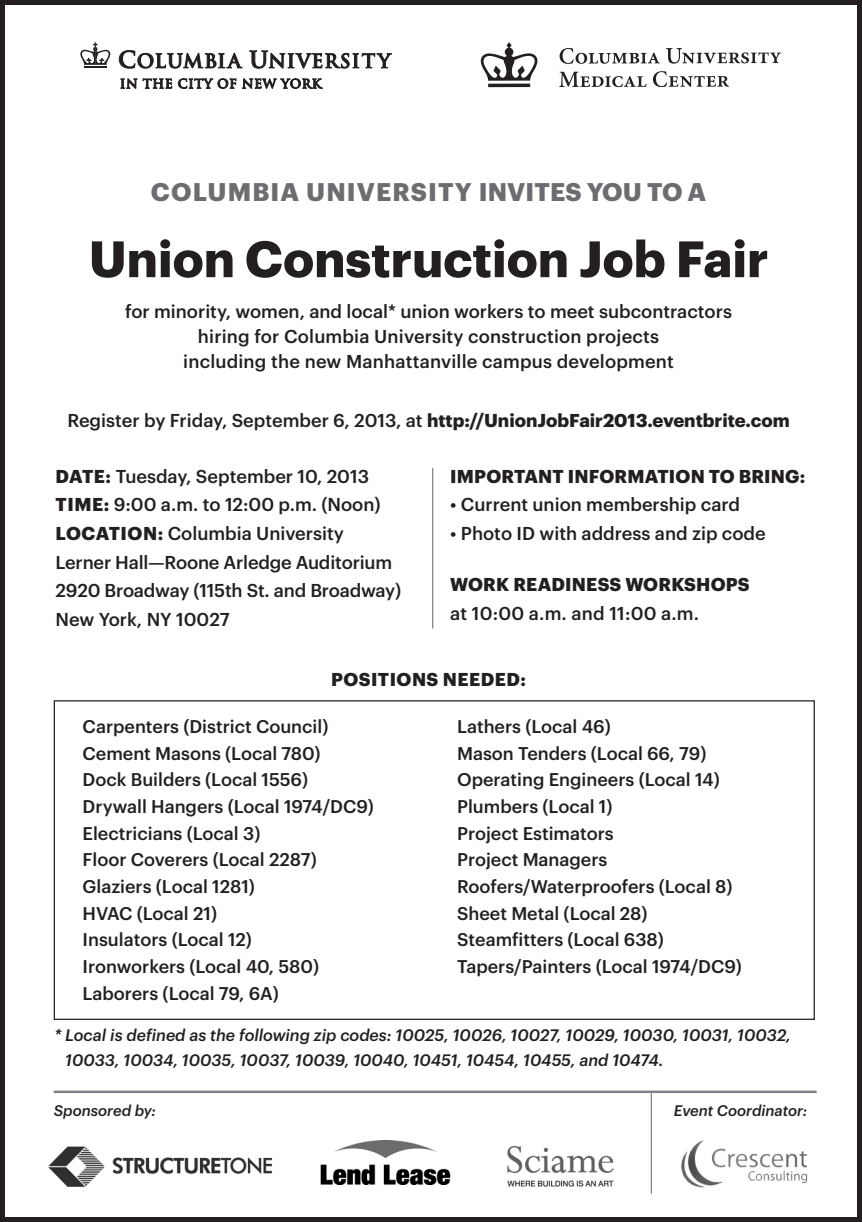
<style>
.page{position:relative;width:862px;height:1222px;background:#fff}
.page>*{position:absolute;margin:0;border:0;box-sizing:border-box;transform-origin:0 0}
.t1{font:700 50px "Graphik";color:#231f20}
.t2{font:700 25px "Graphik";letter-spacing:.045em;color:#6c6d70}
.t3{font:500 18.25px/25px "Graphik";color:#231f20;text-align:center}
.t4{font:700 18.25px "Graphik";color:#231f20}
.t5{font:700 18.25px "Graphik";letter-spacing:.025em;color:#231f20}
.t6{font:500 18px "Graphik";color:#231f20}
.t7{font:italic 500 16.25px/25px "Graphik";color:#231f20}
.t8{font:italic 500 15px "Graphik";color:#231f20}
.s1{font-weight:500}
.s2{font-weight:700}
</style>
<div class="page">
<div style="left:0;top:0;width:861px;height:1221px;border:5px solid #231f20"></div>
<svg style="left:119px;top:50px;width:273px;height:39px"></svg>
<svg style="left:80px;top:42px;width:31px;height:26px"></svg>
<hr style="left:432px;top:468px;width:1px;height:160px;background:#808285">
<hr style="left:54px;top:1090px;width:762px;height:2px;background:#808285">
<hr style="left:650px;top:1092px;width:1px;height:101px;background:#808285">
<svg style="left:559px;top:48px;width:100px;height:16px"></svg>
<svg style="left:666px;top:48px;width:114px;height:16px"></svg>
<svg style="left:559px;top:72px;width:87px;height:15px"></svg>
<svg style="left:652px;top:71px;width:76px;height:16px"></svg>
<hr style="left:488px;top:84px;width:42px;height:3px;background:#231f20">
<svg style="left:480px;top:42px;width:58px;height:39px"></svg>
<img style="left:681px;top:1140px;width:127px;height:48px">
<img style="left:48px;top:1140px;width:566px;height:47px">
<p class="t2" style="left:151px;top:172px;width:556px">COLUMBIA UNIVERSITY INVITES YOU TO A</p>
<p class="t1" style="left:89px;top:220px;width:681px">Union Construction Job Fair</p>
<p class="t3" style="left:125px;top:298px;width:608px">for minority, women, and local* union workers to meet subcontractors hiring for Columbia University construction projects<br>including the new Manhattanville campus development</p>
<p class="t4" style="left:67px;top:406px;width:723px"><span class="s1">Register by Friday, September 6, 2013, at</span> http://UnionJobFair2013.eventbrite.com</p>
<p class="t3" style="left:56px;top:462px;width:315px"><span class="s2">DATE:</span> Tuesday, September 10, 2013</p>
<p class="t3" style="left:56px;top:491px;width:326px"><span class="s2">TIME:</span> 9:00 a.m. to 12:00 p.m. (Noon)</p>
<p class="t3" style="left:56px;top:519px;width:290px"><span class="s2">LOCATION:</span> Columbia University</p>
<p class="t3" style="left:56px;top:548px;width:338px">Lerner Hall—Roone Arledge Auditorium</p>
<p class="t3" style="left:56px;top:576px;width:347px">2920 Broadway (115th St. and Broadway)</p>
<p class="t3" style="left:56px;top:605px;width:176px">New York, NY 10027</p>
<p class="t4" style="left:450px;top:462px;width:356px">IMPORTANT INFORMATION TO BRING:</p>
<p class="t3" style="left:450px;top:491px;width:291px">• Current union membership card</p>
<p class="t3" style="left:450px;top:519px;width:317px">• Photo ID with address and zip code</p>
<p class="t3" style="left:450px;top:568px;width:301px;line-height:28.5px;text-align:left"><span class="s2">WORK READINESS WORKSHOPS </span>at 10:00 a.m. and 11:00 a.m.</p>
<p class="t5" style="left:331px;top:664px;width:196px">POSITIONS NEEDED:</p>
<p class="t6" style="left:82px;top:712px;width:247px">Carpenters (District Council)</p>
<p class="t6" style="left:82px;top:739px;width:239px">Cement Masons (Local 780)</p>
<p class="t6" style="left:82px;top:766px;width:227px">Dock Builders (Local 1556)</p>
<p class="t6" style="left:82px;top:792px;width:293px">Drywall Hangers (Local 1974/DC9)</p>
<p class="t6" style="left:82px;top:819px;width:179px">Electricians (Local 3)</p>
<p class="t6" style="left:82px;top:846px;width:236px">Floor Coverers (Local 2287)</p>
<p class="t6" style="left:82px;top:872px;width:174px">Glaziers (Local 1281)</p>
<p class="t6" style="left:82px;top:899px;width:136px">HVAC (Local 21)</p>
<p class="t6" style="left:82px;top:926px;width:171px">Insulators (Local 12)</p>
<p class="t6" style="left:82px;top:952px;width:238px">Ironworkers (Local 40, 580)</p>
<p class="t6" style="left:82px;top:979px;width:198px">Laborers (Local 79, 6A)</p>
<p class="t6" style="left:457px;top:712px;width:155px">Lathers (Local 46)</p>
<p class="t6" style="left:457px;top:739px;width:251px">Mason Tenders (Local 66, 79)</p>
<p class="t6" style="left:457px;top:766px;width:264px">Operating Engineers (Local 14)</p>
<p class="t6" style="left:457px;top:792px;width:157px">Plumbers (Local 1)</p>
<p class="t6" style="left:457px;top:819px;width:158px">Project Estimators</p>
<p class="t6" style="left:457px;top:846px;width:152px">Project Managers</p>
<p class="t6" style="left:457px;top:872px;width:277px">Roofers/Waterproofers (Local 8)</p>
<p class="t6" style="left:457px;top:899px;width:192px">Sheet Metal (Local 28)</p>
<p class="t6" style="left:457px;top:926px;width:208px">Steamfitters (Local 638)</p>
<p class="t6" style="left:457px;top:952px;width:286px">Tapers/Painters (Local 1974/DC9)</p>
<p class="t7" style="left:65px;top:1020px;width:727px;text-indent:-11px">* Local is defined as the following zip codes: 10025, 10026, 10027, 10029, 10030, 10031, 10032,<br>10033, 10034, 10035, 10037, 10039, 10040, 10451, 10454, 10455, and 10474.</p>
<p class="t8" style="left:54px;top:1099px;width:104px">Sponsored by:</p>
<p class="t8" style="left:673px;top:1099px;width:135px">Event Coordinator:</p>
</div>
